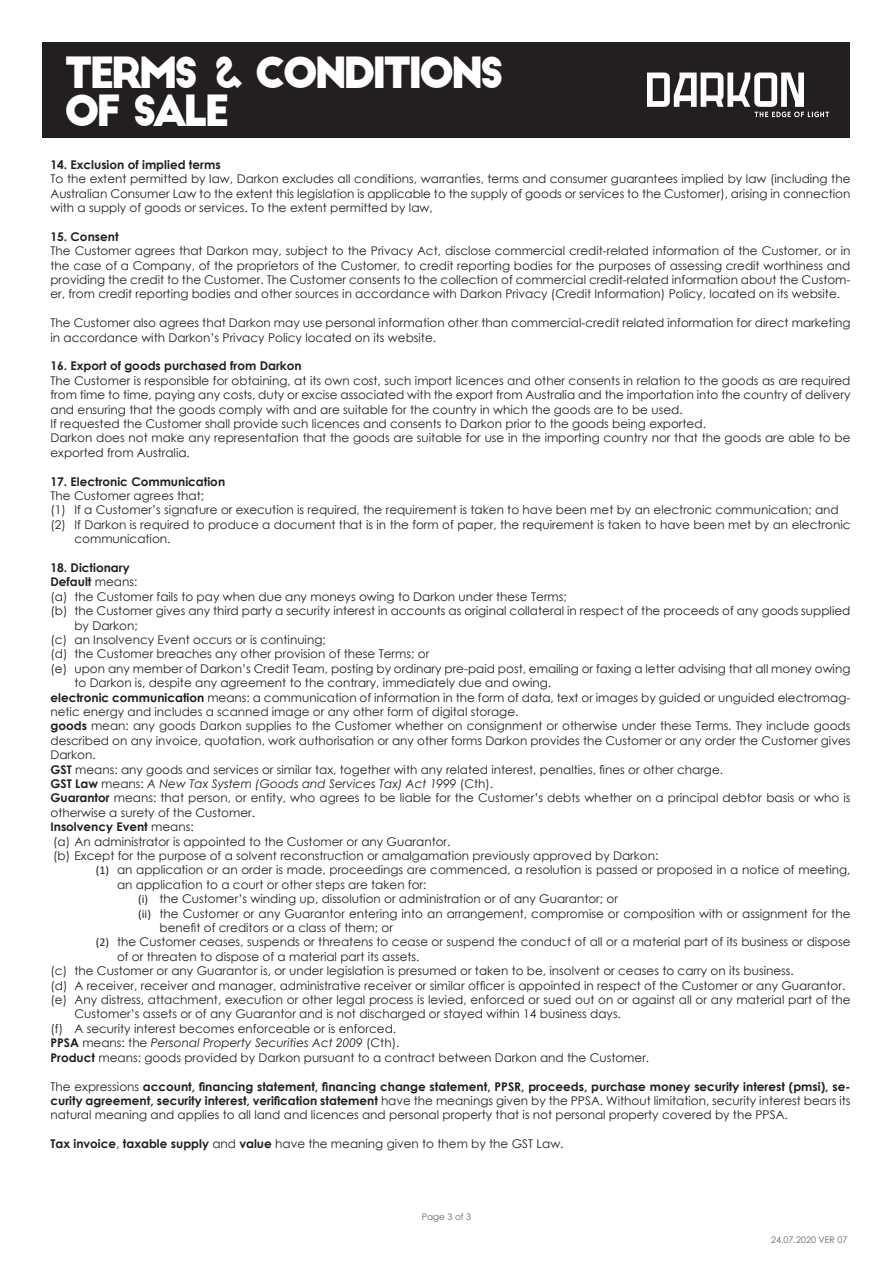
<style>
.page{position:relative;width:893px;height:1263px;background:#fff}
.page>*{position:absolute;margin:0;border:0;box-sizing:border-box;transform-origin:0 0}
.t1{font:42px/37.5px "Big John";letter-spacing:-.1em;color:#fff}
.Heading_1{font:12px/14.4px "Century Gothic";color:#231f20}
.Heading_1-2{font:700 12px "Century Gothic";color:#231f20}
.Heading_1-3{font:italic 12px "Century Gothic";color:#231f20}
.t2{font:9px "Century Gothic";color:#636366}
.s1{font-weight:400}
.s2{font-weight:700}
.s3{font-weight:700;font-style:normal}
.s4{font-style:normal}
.s5{font-family:"Calibri"}
</style>
<div class="page">
<div style="left:43px;top:43px;width:807px;height:95px;background:#231f20"></div>
<svg style="left:647px;top:73px;width:182px;height:44px"></svg>
<h1 class="t1" style="left:64px;top:56px;width:442px">TERMS &amp; CONDITIONS<br>OF SALE</h1>
<p class="Heading_1-2" style="left:50px;top:155px;width:172px">14. Exclusion of implied terms</p>
<p class="Heading_1" style="left:50px;top:171px;width:801px;text-align:justify">To the extent permitted by law, Darkon excludes all conditions, warranties, terms and consumer guarantees implied by law (including the Australian Consumer Law to the extent this legislation is applicable to the supply of goods or services to the Customer), arising in connection with a supply of goods or services. To the extent permitted by law,</p>
<p class="Heading_1-2" style="left:50px;top:227px;width:70px">15. Consent</p>
<p class="Heading_1" style="left:50px;top:243px;width:801px;text-align:justify">The Customer agrees that Darkon may, subject to the Privacy Act, disclose commercial credit-related information of the Customer, or in the case of a Company, of the proprietors of the Customer, to credit reporting bodies for the purposes of assessing credit worthiness and providing the credit to the Customer. The Customer consents to the collection of commercial credit-related information about the Custom&shy;er, from credit reporting bodies and other sources in accordance with Darkon Privacy (Credit Information) Policy, located on its website.</p>
<p class="Heading_1" style="left:50px;top:315px;width:801px">The Customer also agrees that Darkon may use personal information other than commercial-credit related information for direct marketing in accordance with Darkon’s Privacy Policy located on its website.</p>
<p class="Heading_1-2" style="left:50px;top:357px;width:253px">16. Export of goods purchased from Darkon</p>
<p class="Heading_1" style="left:50px;top:373px;width:801px;text-align:justify">The Customer is responsible for obtaining, at its own cost, such import licences and other consents in relation to the goods as are required from time to time, paying any costs, duty or excise associated with the export from Australia and the importation into the country of delivery and ensuring that the goods comply with and are suitable for the country in which the goods are to be used.</p>
<p class="Heading_1" style="left:50px;top:416px;width:657px">If requested the Customer shall provide such licences and consents to Darkon prior to the goods being exported.</p>
<p class="Heading_1" style="left:50px;top:431px;width:801px">Darkon does not make any representation that the goods are suitable for use in the importing country nor that the goods are able to be exported from Australia.</p>
<p class="Heading_1-2" style="left:50px;top:472px;width:176px">17. Electronic Communication</p>
<p class="Heading_1" style="left:50px;top:488px;width:155px">The Customer agrees that;</p>
<p class="Heading_1" style="left:50px;top:503px;width:790px">(1) If a Customer’s signature or execution is required, the requirement is taken to have been met by an electronic communication; and</p>
<p class="Heading_1" style="left:74px;top:517px;width:777px;text-indent:-24px">(2) If Darkon is required to produce a document that is in the form of paper, the requirement is taken to have been met by an electronic communication.</p>
<p class="Heading_1-2" style="left:50px;top:558px;width:81px">18. Dictionary</p>
<p class="Heading_1-2" style="left:50px;top:573px;width:88px">Default <span class="s1">means:</span></p>
<p class="Heading_1" style="left:50px;top:589px;width:518px">(a) the Customer fails to pay when due any moneys owing to Darkon under these Terms;</p>
<p class="Heading_1" style="left:74px;top:603px;width:777px;text-indent:-24px">(b) the Customer gives any third party a security interest in accounts as original collateral in respect of the proceeds of any goods supplied by Darkon;</p>
<p class="Heading_1" style="left:50px;top:632px;width:277px">(c) an Insolvency Event occurs or is continuing;</p>
<p class="Heading_1" style="left:50px;top:647px;width:380px">(d) the Customer breaches any other provision of these Terms; or</p>
<p class="Heading_1" style="left:74px;top:661px;width:777px;text-indent:-24px">(e) upon any member of Darkon’s Credit Team, posting by ordinary pre-paid post, emailing or faxing a letter advising that all money owing to Darkon is, despite any agreement to the contrary, immediately due and owing.</p>
<p class="Heading_1" style="left:50px;top:690px;width:801px"><span class="s2">electronic communication</span> means: a communication of information in the form of data, text or images by guided or unguided electromag&shy;netic energy and includes a scanned image or any other form of digital storage.</p>
<p class="Heading_1" style="left:50px;top:719px;width:801px;text-align:justify"><span class="s2">goods</span> mean: any goods Darkon supplies to the Customer whether on consignment or otherwise under these Terms. They include goods described on any invoice, quotation, work authorisation or any other forms Darkon provides the Customer or any order the Customer gives Darkon.</p>
<p class="Heading_1" style="left:50px;top:762px;width:674px"><span class="s2">GST</span> means: any goods and services or similar tax, together with any related interest, penalties, fines or other charge.</p>
<p class="Heading_1-3" style="left:50px;top:775px;width:444px"><span class="s3">GST Law</span> <span class="s4">means:</span> A New Tax System (Goods and Services Tax) Act 1999 <span class="s4">(Cth).</span></p>
<p class="Heading_1" style="left:50px;top:791px;width:801px"><span class="s2">Guarantor</span> means: that person, or entity, who agrees to be liable for the Customer’s debts whether on a principal debtor basis or who is otherwise a surety of the Customer.</p>
<p class="Heading_1-2" style="left:50px;top:818px;width:145px">Insolvency Event <span class="s1">means:</span></p>
<p class="Heading_1" style="left:53px;top:834px;width:399px">(a) An administrator is appointed to the Customer or any Guarantor.</p>
<p class="Heading_1" style="left:53px;top:848px;width:607px">(b) Except for the purpose of a solvent reconstruction or amalgamation previously approved by Darkon:</p>
<p class="Heading_1" style="left:117px;top:863px;width:735px;text-indent:-21px"><span class="s5">(1)</span> an application or an order is made, proceedings are commenced, a resolution is passed or proposed in a notice of meeting, an application to a court or other steps are taken for:</p>
<p class="Heading_1" style="left:138px;top:891px;width:481px"><span class="s5">(i)</span> the Customer’s winding up, dissolution or administration or of any Guarantor; or</p>
<p class="Heading_1" style="left:160px;top:906px;width:692px;text-indent:-21px"><span class="s5">(ii)</span> the Customer or any Guarantor entering into an arrangement, compromise or composition with or assignment for the benefit of creditors or a class of them; or</p>
<p class="Heading_1" style="left:117px;top:935px;width:735px;text-indent:-21px"><span class="s5">(2)</span> the Customer ceases, suspends or threatens to cease or suspend the conduct of all or a material part of its business or dispose of or threaten to dispose of a material part its assets.</p>
<p class="Heading_1" style="left:50px;top:963px;width:745px">(c) the Customer or any Guarantor is, or under legislation is presumed or taken to be, insolvent or ceases to carry on its business.</p>
<p class="Heading_1" style="left:50px;top:978px;width:796px">(d) A receiver, receiver and manager, administrative receiver or similar officer is appointed in respect of the Customer or any Guarantor.</p>
<p class="Heading_1" style="left:74px;top:992px;width:777px;text-indent:-24px">(e) Any distress, attachment, execution or other legal process is levied, enforced or sued out on or against all or any material part of the<br>Customer’s assets or of any Guarantor and is not discharged or stayed within 14 business days.</p>
<p class="Heading_1" style="left:50px;top:1021px;width:347px">(f) A security interest becomes enforceable or is enforced.</p>
<p class="Heading_1-3" style="left:50px;top:1034px;width:350px"><span class="s3">PPSA</span> <span class="s4">means: the</span> Personal Property Securities Act 2009 <span class="s4">(Cth).</span></p>
<p class="Heading_1" style="left:50px;top:1050px;width:600px"><span class="s2">Product</span> means: goods provided by Darkon pursuant to a contract between Darkon and the Customer.</p>
<p class="Heading_1" style="left:50px;top:1079px;width:801px;text-align:justify">The expressions <span class="s2">account, financing statement, financing change statement, PPSR, proceeds, purchase money security interest (pmsi), se&shy;curity agreement, security interest, verification statement</span> have the meanings given by the PPSA. Without limitation, security interest bears its natural meaning and applies to all land and licences and personal property that is not personal property covered by the PPSA.</p>
<p class="Heading_1" style="left:50px;top:1136px;width:515px"><span class="s2">Tax invoice</span>, <span class="s2">taxable supply</span> and <span class="s2">value</span> have the meaning given to them by the GST Law.</p>
<p class="t2" style="left:422px;top:1211px;width:51px">Page 3 of 3</p>
<p class="t2" style="left:771px;top:1233px;width:78px">24.07.2020 VER 07</p>
</div>
